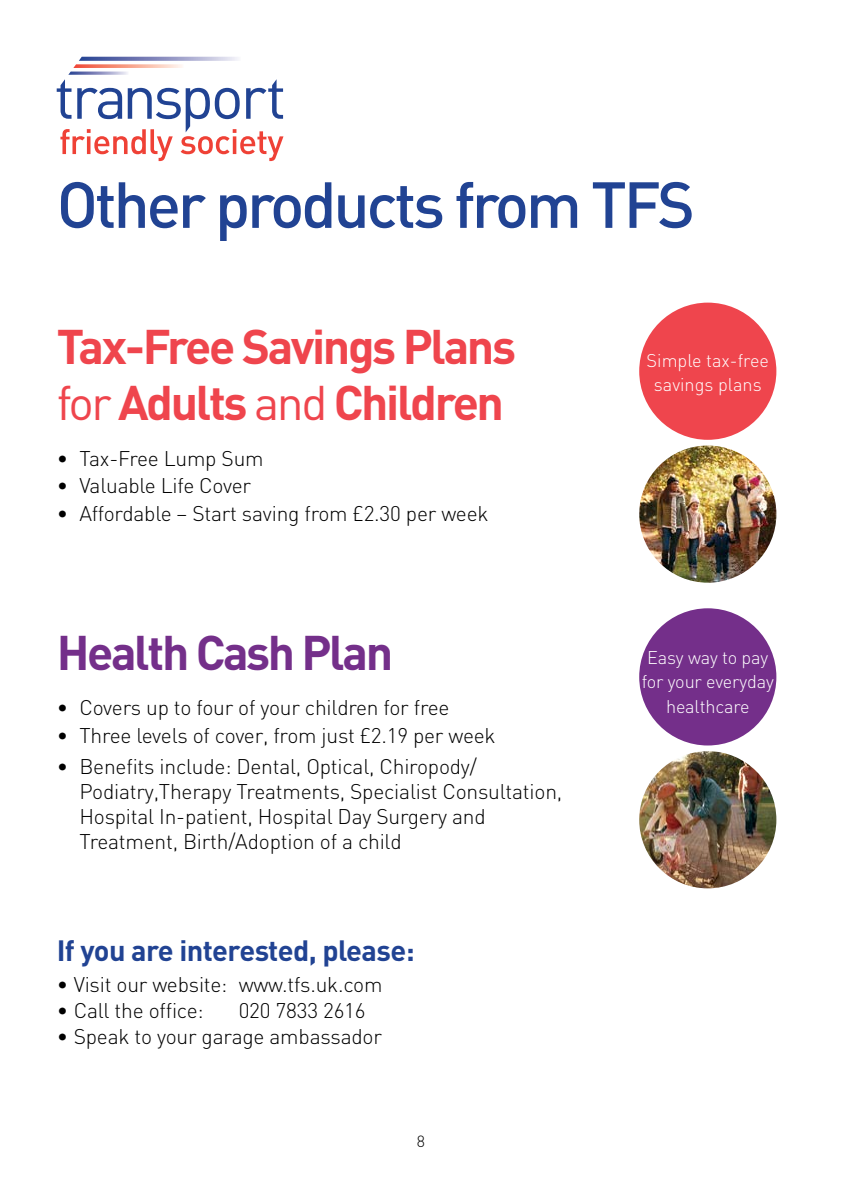
<style>
.page{position:relative;width:842px;height:1191px;background:#fff}
.page>*{position:absolute;margin:0;border:0;box-sizing:border-box;transform-origin:0 0}
.t1{font:500 64px "DIN";letter-spacing:-.05em;color:#214393}
.t2{font:700 48px/56px "DIN";letter-spacing:-.05em;color:#ef454d}
.t3{font:700 48px "DIN";letter-spacing:-.05em;color:#742f8a}
.t4{font:700 29px "DIN";letter-spacing:-.02em;color:#214393}
.t5{font:300 21px/25.2px "DIN";letter-spacing:-.01em;color:#000}
.t6{font:300 18.2px/24.2px "DIN";letter-spacing:-.01em;color:#fff;text-align:center}
.t7{font:300 16px "DIN";color:#000}
.s1{font-weight:400}
</style>
<div class="page">
<svg style="left:57px;top:57px;width:226px;height:104px"></svg>
<div style="left:639px;top:608px;width:137px;height:137px;background:#742f8a;border-radius:50%"></div>
<div style="left:639px;top:303px;width:137px;height:137px;background:#ef454d;border-radius:50%"></div>
<img style="left:639px;top:445px;width:137px;height:137px;border-radius:69px">
<img style="left:639px;top:751px;width:137px;height:137px;border-radius:69px">
<h1 class="t1" style="left:57px;top:162px;width:640px">Other products from TFS</h1>
<h2 class="t2" style="left:57px;top:317px;width:461px">Tax-Free Savings Plans <span class="s1">for</span> Adults <span class="s1">and</span> Children</h2>
<p class="t5" style="left:57px;top:444px;width:208px">• Tax-Free Lump Sum</p>
<p class="t5" style="left:57px;top:472px;width:196px">• Valuable Life Cover</p>
<p class="t5" style="left:57px;top:500px;width:433px">• Affordable – Start saving from £2.30 per week</p>
<h2 class="t3" style="left:57px;top:620px;width:338px">Health Cash Plan</h2>
<p class="t5" style="left:57px;top:694px;width:394px">• Covers up to four of your children for free</p>
<p class="t5" style="left:57px;top:722px;width:440px">• Three levels of cover, from just £2.19 per week</p>
<p class="t5" style="left:79px;top:753px;width:484px;text-indent:-23px">• Benefits include: Dental, Optical, Chiropody/ Podiatry,Therapy Treatments, Specialist Consultation, Hospital In-patient, Hospital Day Surgery and Treatment, Birth/Adoption of a child</p>
<h3 class="t4" style="left:57px;top:930px;width:360px">If you are interested, please:</h3>
<p class="t5" style="left:57px;top:971px;width:327px">• Visit our website: www.tfs.uk.com</p>
<p class="t5" style="left:57px;top:997px;width:148px">• Call the office:</p>
<p class="t5" style="left:239px;top:997px;width:128px">020 7833 2616</p>
<p class="t5" style="left:57px;top:1023px;width:327px">• Speak to your garage ambassador</p>
<p class="t7" style="left:417px;top:1130px;width:10px">8</p>
<p class="t6" style="left:646px;top:348px;width:124px">Simple tax-free savings plans</p>
<p class="t6" style="left:642px;top:645px;width:134px">Easy way to pay for your everyday healthcare</p>
</div>
